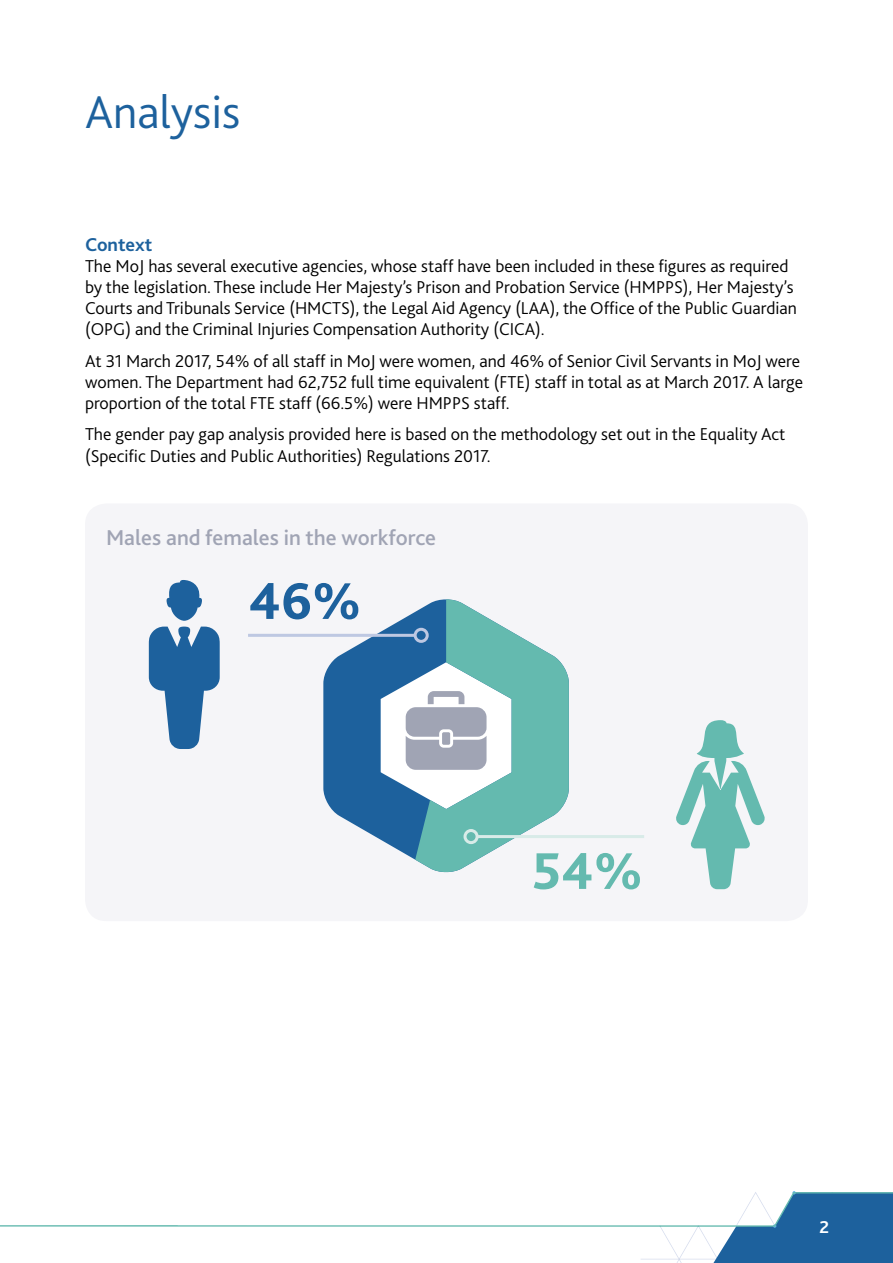
<style>
.page{position:relative;width:893px;height:1263px;background:#fff}
.page>*{position:absolute;margin:0;border:0;box-sizing:border-box;transform-origin:0 0}
.t1{font:800 54px "Bliss 2";color:#1d619d}
.t2{font:800 54px "Bliss 2";color:#64baaf}
.Section_heading{font:300 48px "Bliss 2";color:#1d619d}
.Heading{font:500 22.5px "Bliss 2";color:#a0a4b4}
.Subheadings{font:700 19.5px "Bliss 2";color:#1d619d}
.Body_text{font:300 18px/21px "Bliss 2";color:#000}
.t3{font:700 18px "Bliss 2";color:#fff}
</style>
<div class="page">
<svg style="left:0;top:1191px;width:893px;height:72px"></svg>
<div style="left:85px;top:503px;width:723px;height:418px;background:#f5f5f8;border-radius:21px"></div>
<svg style="left:323px;top:631px;width:58px;height:209px;fill:#1d619d"></svg>
<svg style="left:676px;top:720px;width:89px;height:169px"></svg>
<svg style="left:149px;top:580px;width:71px;height:169px"></svg>
<hr style="left:248px;top:634px;width:167px;height:3px;background:#bec8e2">
<hr style="left:477px;top:835px;width:167px;height:3px;background:#d8ebe8">
<svg style="left:381px;top:599px;width:188px;height:274px"></svg>
<p class="Section_heading" style="left:85px;top:82px;width:157px">Analysis</p>
<p class="Subheadings" style="left:85px;top:233px;width:69px">Context</p>
<p class="Body_text" style="left:85px;top:255px;width:713px">The MoJ has several executive agencies, whose staff have been included in these figures as required by the legislation. These include Her Majesty’s Prison and Probation Service (HMPPS), Her Majesty’s Courts and Tribunals Service (HMCTS), the Legal Aid Agency (LAA), the Office of the Public Guardian (OPG) and the Criminal Injuries Compensation Authority (CICA).</p>
<p class="Body_text" style="left:85px;top:350px;width:719px">At 31 March 2017, 54% of all staff in MoJ were women, and 46% of Senior Civil Servants in MoJ were women. The Department had 62,752 full time equivalent (FTE) staff in total as at March 2017. A large proportion of the total FTE staff (66.5%) were HMPPS staff.</p>
<p class="Body_text" style="left:85px;top:424px;width:702px">The gender pay gap analysis provided here is based on the methodology set out in the Equality Act (Specific Duties and Public Authorities) Regulations 2017.</p>
<p class="Heading" style="left:106px;top:523px;width:332px">Males and females in the workforce</p>
<p class="t1" style="left:248px;top:567px;width:114px">46%</p>
<p class="t2" style="left:532px;top:837px;width:112px">54%</p>
<p class="t3" style="left:819px;top:1216px;width:11px">2</p>
</div>
